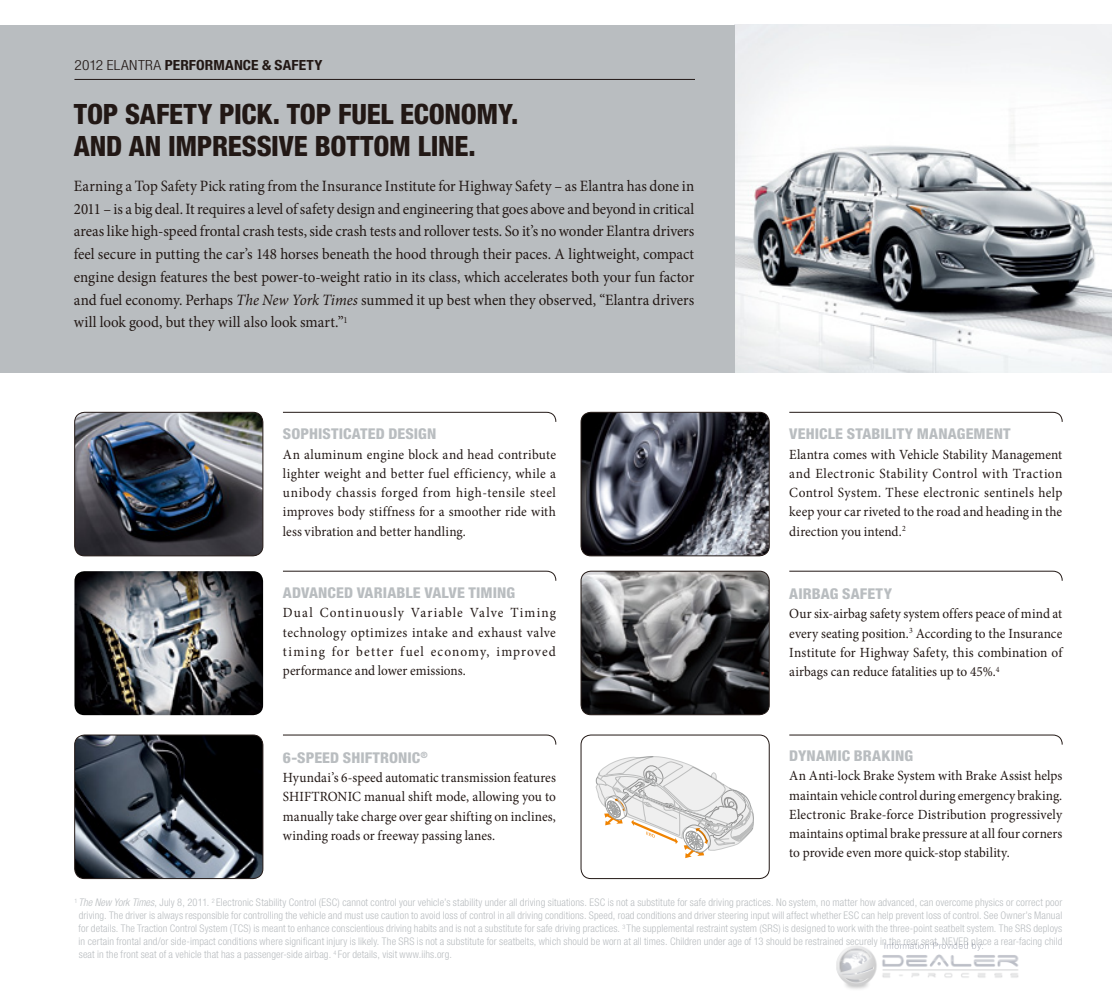
<style>
.page{position:relative;width:1112px;height:993px;background:#fff}
.page>*{position:absolute;margin:0;border:0;box-sizing:border-box;transform-origin:0 0}
.t1{font:800 condensed 28px/31.5px "Helvetica Neue LT Std";letter-spacing:-.01em;color:#221815}
.t2{font:15.75px/22.8px "Minion Pro";color:#221815;text-align:justify;scale:.95 1}
.t3{font:800 condensed 14.88px "Helvetica Neue LT Std";letter-spacing:.005em;color:#b9bdc0;scale:1.05 1}
.t4{font:14px/19.2px "Minion Pro";letter-spacing:.005em;color:#221815;text-align:justify;scale:.95 1}
.t5{font:300 condensed 14px "Helvetica Neue LT Std";letter-spacing:.025em;color:#221815;scale:1.1 1}
.t6{font:700 condensed 14px "Helvetica Neue LT Std";color:#221815;scale:1.1 1}
.t7{font:300 condensed 10.5px/13.1px "Helvetica Neue LT Std";letter-spacing:.01em;color:#b9bdc0;text-align:justify}
.s1{font-weight:700}
.s2{font-style:italic}
</style>
<div class="page">
<img style="left:734px;top:25px;width:377px;height:347px">
<div style="left:0;top:25px;width:734px;height:347px;background:#b9bdc0"></div>
<img style="left:75px;top:412px;width:188px;height:143px">
<div style="left:74px;top:412px;width:189px;height:144px;border:1px solid #221815;border-radius:10px"></div>
<img style="left:581px;top:412px;width:188px;height:143px">
<div style="left:580px;top:412px;width:189px;height:144px;border:1px solid #221815;border-radius:10px"></div>
<img style="left:75px;top:735px;width:188px;height:143px">
<div style="left:74px;top:734px;width:189px;height:144px;border:1px solid #221815;border-radius:10px"></div>
<svg style="left:596px;top:756px;width:158px;height:101px"></svg>
<div style="left:580px;top:734px;width:189px;height:144px;border:1px solid #221815;border-radius:10px"></div>
<img style="left:74px;top:571px;width:189px;height:144px">
<img style="left:581px;top:571px;width:188px;height:143px">
<div style="left:580px;top:570px;width:189px;height:144px;border:1px solid #221815;border-radius:10px"></div>
<hr style="left:74px;top:79px;width:620px;height:1px;background:#221815">
<svg style="left:789px;top:412px;width:273px;height:10px"></svg>
<svg style="left:283px;top:412px;width:273px;height:10px"></svg>
<svg style="left:789px;top:570px;width:273px;height:11px"></svg>
<svg style="left:283px;top:570px;width:273px;height:11px"></svg>
<svg style="left:789px;top:734px;width:273px;height:10px"></svg>
<svg style="left:283px;top:734px;width:273px;height:10px"></svg>
<img style="left:836px;top:942px;width:183px;height:47px">
<p class="t5" style="left:74px;top:57px;width:95px">2012 ELANTRA <span class="s1">PERF</span></p>
<p class="t6" style="left:196px;top:56px;width:32px">ORMANCE</p>
<p class="t6" style="left:262px;top:56px;width:25px">&amp; SAFE</p>
<p class="t6" style="left:306px;top:56px;width:15px">TY</p>
<h1 class="t1" style="left:74px;top:98px;width:446px">TOP SAFETY PICK. TOP FUEL ECONOMY.<br>AND AN IMPRE</h1>
<h1 class="t1" style="left:242px;top:129px;width:80px">SSIVE BOTTO</h1>
<h1 class="t1" style="left:389px;top:129px;width:88px">M LINE.</h1>
<p class="t2" style="left:74px;top:174px;width:654px">Earning a Top Safety Pick rating from the Insurance Institute for Highway Safety – as Elantra has done in 2011 – is a big deal. It requires a level of safety design and engineering that goes above and beyond in critical areas like high-speed frontal crash tests, side crash tests and rollover tests. So it’s no wonder Elantra drivers feel secure in putting the car’s 148 horses beneath the hood through their paces. A lightweight, compact engine design features the best power-to-weight ratio in its class, which accelerates both your fun factor and fuel economy. Perhaps <span class="s2">The New York Times</span> summed it up best when they observed, “Elantra drivers will look good, but they will also look smart.”<sup>1</sup></p>
<p class="t3" style="left:283px;top:424px;width:148px">SOPHISTICATED DESIGN</p>
<p class="t4" style="left:283px;top:444px;width:289px">An aluminum engine block and head contribute lighter weight and better fuel efficiency, while a unibody chassis forged from high-tensile steel improves body stiffness for a smoother ride with less vibration and better handling.</p>
<p class="t3" style="left:283px;top:583px;width:114px">ADVANCED VARIABLE</p>
<p class="t3" style="left:424px;top:583px;width:22px">VALVE</p>
<p class="t3" style="left:468px;top:583px;width:45px">TIMING</p>
<p class="t4" style="left:283px;top:603px;width:289px">Dual Continuously Variable Valve Timing technology optimizes intake and exhaust valve timing for better fuel economy, improved performance and lower emissions.</p>
<p class="t3" style="left:283px;top:748px;width:23px">6-SPEE</p>
<p class="t3" style="left:330px;top:748px;width:20px">D SHIF</p>
<p class="t3" style="left:372px;top:748px;width:54px">TRONIC <sup>®</sup></p>
<p class="t4" style="left:283px;top:767px;width:289px">Hyundai’s 6-speed automatic transmission features SHIFTRONIC manual shift mode, allowing you to manually take charge over gear shifting on inclines, winding roads or freeway passing lanes.</p>
<p class="t3" style="left:789px;top:424px;width:212px">VEHICLE STABILITY MANAGEMENT</p>
<p class="t4" style="left:789px;top:444px;width:289px">Elantra comes with Vehicle Stability Management and Electronic Stability Control with Traction Control System. These electronic sentinels help keep your car riveted to the road and heading in the direction you intend.<sup>2</sup></p>
<p class="t3" style="left:789px;top:584px;width:99px">AIRB AG SAFETY</p>
<p class="t4" style="left:789px;top:604px;width:289px">Our six-airbag safety system offers peace of mind at every seating position.<sup>3</sup> According to the Insurance Institute for Highway Safety, this combination of airbags can reduce fatalities up to 45%.<sup>4</sup></p>
<p class="t3" style="left:789px;top:746px;width:118px">DYNAMIC BRAKING</p>
<p class="t4" style="left:789px;top:766px;width:289px">An Anti-lock Brake System with Brake Assist helps maintain vehicle control during emergency braking.<br>Electronic Brake-force Distribution progressively maintains optimal brake pressure at all four corners to provide even more quick-stop stability.</p>
<p class="t7" style="left:78px;top:895px;width:985px;text-indent:-4px"><sup>1</sup> <span class="s2">The New York Times</span>, July 8, 2011. <sup>2</sup> Electronic Stability Control (ESC) cannot control your vehicle’s stability under all driving situations. ESC is not a substitute for safe driving practices. No system, no matter how advanced, can overcome physics or correct poor driving. The driver is always responsible for controlling the vehicle and must use caution to avoid loss of control in all driving conditions. Speed, road conditions and driver steering input will affect whether ESC can help prevent loss of control. See Owner’s Manual for details. The Traction Control System (TCS) is meant to enhance conscientious driving habits and is not a substitute for safe driving practices. <sup>3</sup> The supplemental restraint system (SRS) is designed to work with the three-point seatbelt system. The SRS deploys in certain frontal and/or side-impact conditions where significant injury is likely. The SRS is not a substitute for seatbelts, which should be worn at all times. Children under age of 13 should be restrained securely in the rear seat. NEVER place a rear-facing child seat in the front seat of a vehicle that has a passenger-side airbag. <sup>4</sup> For details, visit www.iihs.org.</p>
</div>
